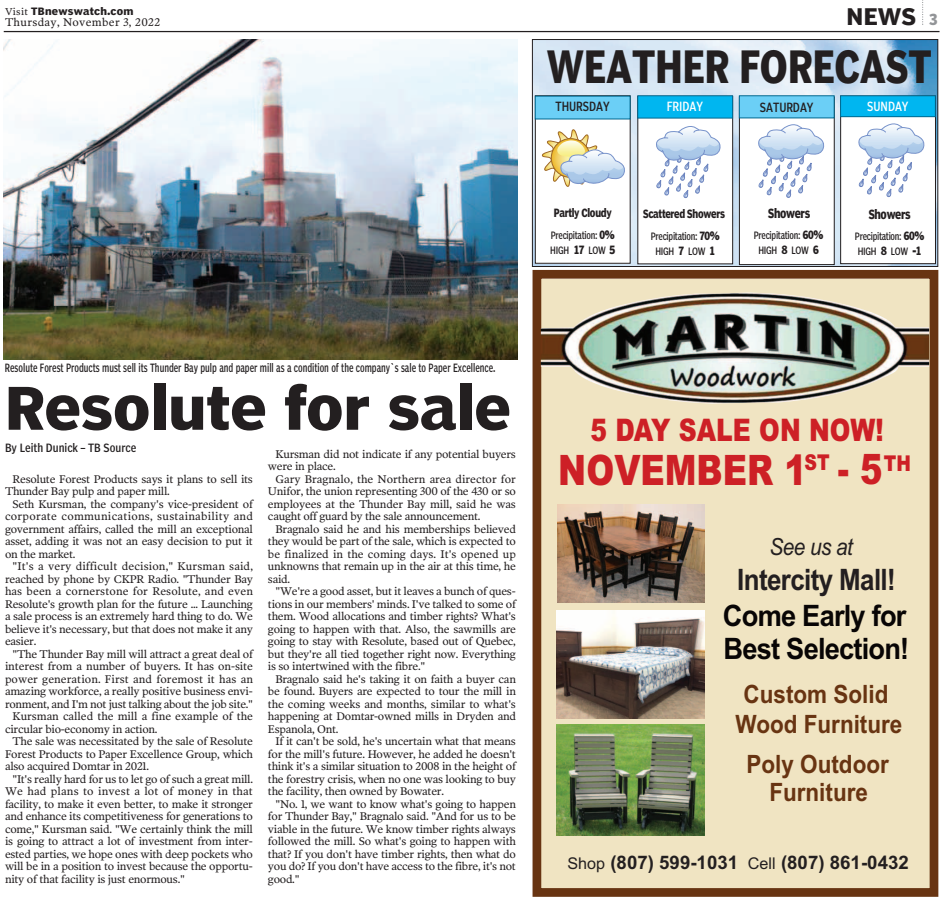
<style>
.page{position:relative;width:943px;height:900px;background:#fff}
.page>*{position:absolute;margin:0;border:0;box-sizing:border-box;transform-origin:0 0}
.t1{font:700 57.5px "Poynter Agate";color:#231f20}
.t2{font:700 43.75px "Poynter Agate";letter-spacing:.005em;color:#231f20;scale:.81 1}
.t3{font:900 42.12px "Arial";color:#cd2026;scale:.8 1}
.t4{font:900 31.12px "Arial";color:#cd2026;scale:.8 1}
.t5{font:700 29.62px/34.5px "Arial";letter-spacing:-.03em;color:#080505;text-align:center;scale:.92 1}
.t6{font:700 25.25px/29.9px "Arial";color:#683412;text-align:center;scale:.89 1}
.t7{font:italic 23.62px "Arial";letter-spacing:-.025em;color:#231f20;scale:.88 1}
.t8{font:700 22.5px "Poynter Agate";color:#231f20}
.t9{font:700 18.75px "Arial";color:#231f20}
.t10{font:12.5px "Poynter Agate Comp One";color:#231f20;scale:.92 1}
.t11{font:700 12.5px "Poynter Agate";letter-spacing:-.03em;color:#231f20;scale:.78 1}
.t12{font:12.5px "Poynter Agate Comp One";color:#fff;scale:.92 1}
.t13{font:11.25px/12.5px "Poynter Oldstyle Text";letter-spacing:-.025em;color:#231f20;text-align:justify}
.t14{font:11.25px "Poynter Agate Comp One";color:#231f20;scale:.8 1}
.t15{font:11.25px/12.5px "Poynter Oldstyle Text";letter-spacing:-.005em;color:#231f20}
.t16{font:700 11.25px "Poynter Agate";letter-spacing:-.03em;color:#231f20;scale:.78 1}
.t17{font:11.25px "Poynter Oldstyle Text";letter-spacing:.03em;color:#231f20}
.t18{font:11.25px "Poynter Agate Comp One";color:#231f20}
.t19{font:10px "Poynter Agate Comp One";letter-spacing:-.03em;color:#231f20;scale:.88 1}
.t20{font:700 10px "Poynter Agate";letter-spacing:.03em;color:#231f20}
.s1{font-family:"Poynter Oldstyle Text";font-weight:400}
.s2{font-size:15px;color:#939598}
.s3{font-family:"Poynter Agate";font-weight:700;font-size:11.25px}
.s4{color:#231f20}
.s5{font-weight:400;font-size:16.25px}
</style>
<div class="page">
<hr style="left:4px;top:31px;width:935px;height:1px;background:#231f20">
<svg style="left:922px;top:0;width:1px;height:25px"></svg>
<img style="left:534px;top:41px;width:402px;height:224px">
<div style="left:532px;top:39px;width:406px;height:228px;border:1px solid #231f20"></div>
<div style="left:841px;top:96px;width:94px;height:168px;background:#fff"></div>
<div style="left:840px;top:96px;width:96px;height:168px;border:1px solid #231f20"></div>
<div style="left:841px;top:96px;width:94px;height:20px;background:#00b6f0"></div>
<div style="left:840px;top:95px;width:96px;height:22px;border:1px solid #00688f"></div>
<div style="left:739px;top:97px;width:95px;height:168px;background:#fff"></div>
<div style="left:739px;top:97px;width:95px;height:168px;border:1px solid #231f20"></div>
<div style="left:740px;top:96px;width:94px;height:22px;background:#6bcff6"></div>
<div style="left:739px;top:95px;width:95px;height:23px;border:1px solid #00688f"></div>
<div style="left:638px;top:96px;width:95px;height:168px;background:#fff"></div>
<div style="left:637px;top:96px;width:96px;height:168px;border:1px solid #231f20"></div>
<div style="left:638px;top:96px;width:94px;height:22px;background:#00b6f0"></div>
<div style="left:637px;top:95px;width:96px;height:23px;border:1px solid #00688f"></div>
<div style="left:535px;top:96px;width:95px;height:167px;background:#fff"></div>
<div style="left:535px;top:95px;width:95px;height:169px;border:1px solid #231f20"></div>
<div style="left:535px;top:96px;width:95px;height:23px;background:#6bcff6"></div>
<div style="left:535px;top:96px;width:95px;height:23px;border:1px solid #00688f"></div>
<svg style="left:542px;top:129px;width:83px;height:58px"></svg>
<svg style="left:656px;top:126px;width:65px;height:72px"></svg>
<svg style="left:758px;top:124px;width:67px;height:74px"></svg>
<svg style="left:858px;top:123px;width:67px;height:74px"></svg>
<div style="left:541px;top:279px;width:388px;height:613px;background:#f0e4c2"></div>
<div style="left:532px;top:270px;width:406px;height:626px;border:9px solid #683412"></div>
<img style="left:541px;top:292px;width:388px;height:112px">
<img style="left:557px;top:724px;width:148px;height:111px">
<img style="left:557px;top:611px;width:148px;height:107px">
<img style="left:557px;top:504px;width:147px;height:99px">
<img style="left:4px;top:39px;width:513px;height:321px">
<p class="t20" style="left:5px;top:6px;width:130px"><span class="s1">Visit</span> TBnewswatch.com</p>
<p class="t17" style="left:5px;top:16px;width:157px">Thursday, November 3, 2022</p>
<p class="t8" style="left:846px;top:4px;width:93px">NEWS <span class="s2">3</span></p>
<p class="t2" style="left:547px;top:42px;width:476px">WEATHER FORECAST</p>
<p class="t10" style="left:555px;top:100px;width:61px">THURSDAY</p>
<p class="t12" style="left:667px;top:99px;width:41px">FRIDAY</p>
<p class="t10" style="left:760px;top:100px;width:60px">SATURDAY</p>
<p class="t12" style="left:867px;top:100px;width:46px">SUNDAY</p>
<p class="t16" style="left:554px;top:207px;width:76px">Partly Cloudy</p>
<p class="t19" style="left:551px;top:230px;width:74px">Precipitation: <span class="s3">0%</span></p>
<p class="t19" style="left:550px;top:245px;width:75px">HIGH <span class="s3">17</span> LOW <span class="s3">5</span></p>
<p class="t16" style="left:643px;top:208px;width:107px">Scattered Showers</p>
<p class="t19" style="left:651px;top:230px;width:80px">Precipitation: <span class="s3">70%</span></p>
<p class="t19" style="left:655px;top:245px;width:70px">HIGH <span class="s3">7</span> LOW <span class="s3">1</span></p>
<p class="t11" style="left:768px;top:207px;width:55px">Showers</p>
<p class="t19" style="left:754px;top:230px;width:80px">Precipitation: <span class="s3">60%</span></p>
<p class="t19" style="left:758px;top:245px;width:70px">HIGH <span class="s3">8</span> LOW <span class="s3">6</span></p>
<p class="t11" style="left:869px;top:208px;width:55px">Showers</p>
<p class="t19" style="left:855px;top:230px;width:80px">Precipitation: <span class="s3">60%</span></p>
<p class="t19" style="left:858px;top:245px;width:74px">HIGH <span class="s3">8</span> LOW <span class="s3">-1</span></p>
<p class="t14" style="left:5px;top:362px;width:615px">Resolute Forest Products must sell its Thunder Bay pulp and paper mill as a condition of the company`s sale to Paper Excellence.</p>
<p class="t1" style="left:5px;top:376px;width:507px">Resolute for sale</p>
<p class="t18" style="left:5px;top:441px;width:133px">By Leith Dunick – TB Source</p>
<p class="t13" style="left:5px;top:472px;width:249px;text-indent:7px">Resolute Forest Products says it plans to sell its<br>Thunder Bay pulp and paper mill.</p>
<p class="t13" style="left:5px;top:497px;width:249px;text-indent:7px">Seth Kursman, the company's vice-president of corporate communications, sustainability and government affairs, called the mill an exceptional asset, adding it was not an easy decision to put it on the market.</p>
<p class="t13" style="left:5px;top:560px;width:249px;text-indent:7px">"It's a very difficult decision," Kursman said, reached by phone by CKPR Radio. "Thunder Bay has been a cornerstone for Resolute, and even Resolute's growth plan for the future ... Launching a sale process is an extremely hard thing to do. We believe it's necessary, but that does not make it any easier.</p>
<p class="t13" style="left:5px;top:647px;width:249px;text-indent:7px">"The Thunder Bay mill will attract a great deal of interest from a number of buyers. It has on-site power generation. First and foremost it has an amazing workforce, a really positive business envi&shy;ronment, and I'm not just talking about the job site."</p>
<p class="t15" style="left:5px;top:710px;width:249px;text-indent:7px">Kursman called the mill a fine example of the circular bio-economy in action.</p>
<p class="t13" style="left:5px;top:735px;width:249px;text-indent:7px">The sale was necessitated by the sale of Resolute Forest Products to Paper Excellence Group, which also acquired Domtar in 2021.</p>
<p class="t13" style="left:5px;top:772px;width:249px;text-indent:7px">"It's really hard for us to let go of such a great mill.<br>We had plans to invest a lot of money in that facility, to make it even better, to make it stronger and enhance its competitiveness for generations to come," Kursman said. "We certainly think the mill is going to attract a lot of investment from inter&shy;ested parties, we hope ones with deep pockets who will be in a position to invest because the opportu&shy;nity of that facility is just enormous."</p>
<p class="t13" style="left:268px;top:447px;width:249px;text-indent:7px">Kursman did not indicate if any potential buyers were in place.</p>
<p class="t13" style="left:268px;top:472px;width:249px;text-indent:7px">Gary Bragnalo, the Northern area director for Unifor, the union representing 300 of the 430 or so employees at the Thunder Bay mill, said he was caught off guard by the sale announcement.</p>
<p class="t13" style="left:268px;top:522px;width:249px;text-indent:7px">Bragnalo said he and his memberships believed they would be part of the sale, which is expected to be finalized in the coming days. It's opened up unknowns that remain up in the air at this time, he said.</p>
<p class="t13" style="left:268px;top:585px;width:249px;text-indent:7px">"We're a good asset, but it leaves a bunch of ques&shy;tions in our members' minds. I've talked to some of them. Wood allocations and timber rights? What's going to happen with that. Also, the sawmills are going to stay with Resolute, based out of Quebec, but they're all tied together right now. Everything is so intertwined with the fibre."</p>
<p class="t13" style="left:268px;top:672px;width:249px;text-indent:7px">Bragnalo said he's taking it on faith a buyer can be found. Buyers are expected to tour the mill in the coming weeks and months, similar to what's happening at Domtar-owned mills in Dryden and Espanola, Ont.</p>
<p class="t13" style="left:268px;top:735px;width:249px;text-indent:7px">If it can't be sold, he's uncertain what that means for the mill's future. However, he added he doesn't think it's a similar situation to 2008 in the height of the forestry crisis, when no one was looking to buy the facility, then owned by Bowater.</p>
<p class="t13" style="left:268px;top:797px;width:249px;text-indent:7px">"No. 1, we want to know what's going to happen for Thunder Bay," Bragnalo said. "And for us to be viable in the future. We know timber rights always followed the mill. So what's going to happen with that? If you don't have timber rights, then what do you do? If you don't have access to the fibre, it's not good."</p>
<p class="t4" style="left:590px;top:412px;width:368px">5 DAY SALE ON NOW!</p>
<p class="t3" style="left:558px;top:446px;width:442px">NOVEMBER 1<sup>ST</sup> - 5<sup>TH</sup></p>
<p class="t7" style="left:769px;top:533px;width:97px">See us at</p>
<p class="t5" style="left:723px;top:563px;width:204px"><span class="s4">Intercity Mall!<br></span>Come Early for<br>Best Selection!</p>
<p class="t6" style="left:735px;top:679px;width:189px">Custom Solid<br>Wood Furniture</p>
<p class="t6" style="left:746px;top:750px;width:161px;line-height:28.4px">Poly Outdoor<br>Furniture</p>
<p class="t9" style="left:567px;top:852px;width:343px"><span class="s5">Shop</span> (807) 599-1031 <span class="s5">Cell</span> (807) 861-0432</p>
</div>
